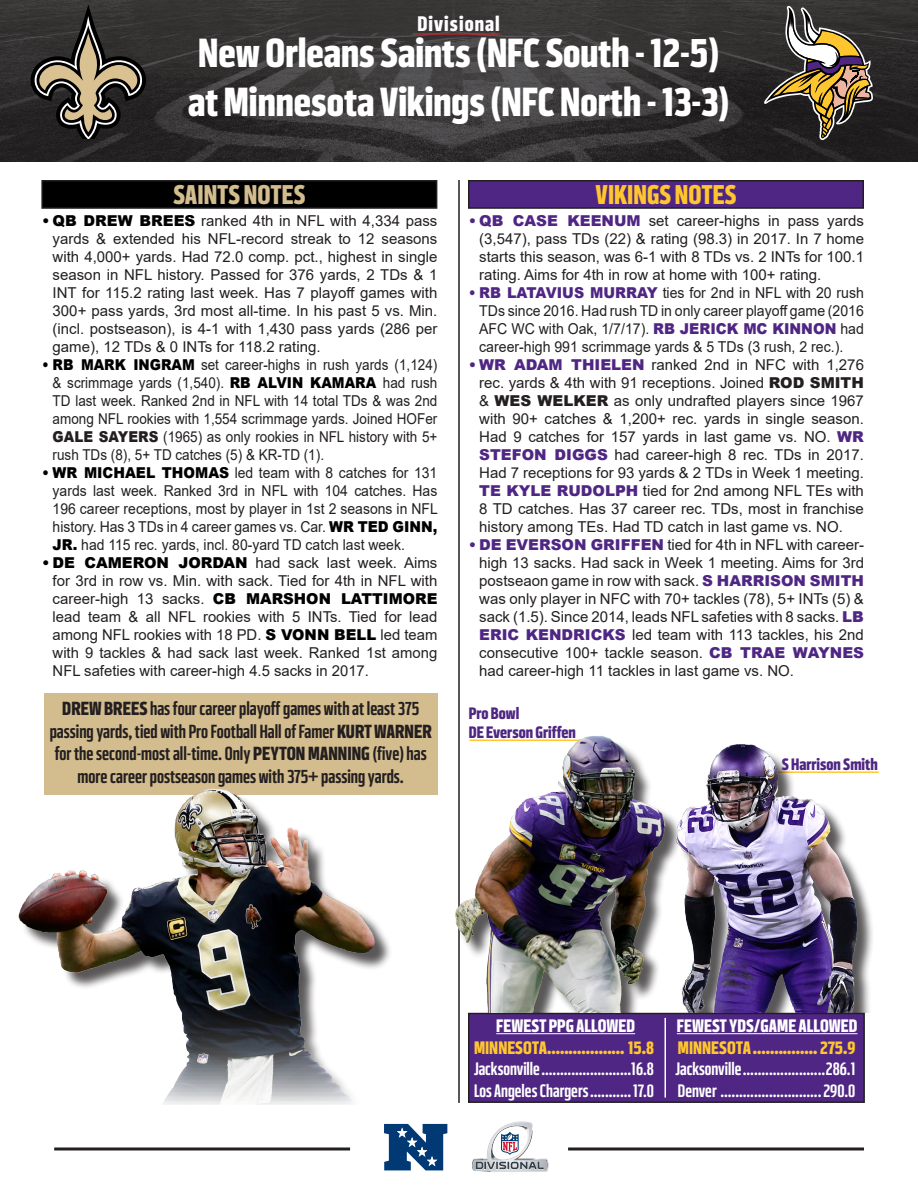
<style>
.page{position:relative;width:918px;height:1188px;background:#fff}
.page>*{position:absolute;margin:0;border:0;box-sizing:border-box;transform-origin:0 0}
.t1{font:700 40.5px "Endzone Sans Cond";color:#fff}
.t2{font:700 27px "Endzone Sans Cond";color:#ffc62f}
.t3{font:700 27px "Endzone Sans Cond";color:#d3bc8d}
.t4{font:700 21px "Endzone Sans Cond";letter-spacing:.05em;color:#fff}
.t5{font:500 18.9px/22.6px "Endzone Sans Cond";color:#231f20;text-align:center}
.t6{font:500 18px "Endzone Sans Cond";color:#fff}
.t7{font:700 18px "Endzone Sans Cond";color:#ffc62f}
.t8{font:700 18px "Endzone Sans Cond";color:#fff}
.t9{font:700 16.5px "Endzone Sans Cond";color:#4f2683}
.t10{font:15px/18px "Arial";color:#231f20;text-align:justify}
.t11{font:15px/18px "Arial";color:#231f20;text-align:justify;scale:.9 1}
.t12{font:15px/18px "Arial";color:#231f20;text-align:justify;scale:.93 1}
.t13{font:15px/18px "Arial";color:#231f20;text-align:justify;scale:.94 1}
.s1{font-weight:900;color:#000}
.s2{font-weight:900}
.s3{font-weight:700}
.s4{font-weight:900;color:#4f2683}
</style>
<div class="page">
<svg style="left:384px;top:1123px;width:64px;height:48px"></svg>
<svg style="left:472px;top:1121px;width:77px;height:51px"></svg>
<hr style="left:54px;top:1148px;width:296px;height:2px;background:#231f20">
<hr style="left:568px;top:1148px;width:296px;height:2px;background:#231f20">
<hr style="left:458px;top:180px;width:2px;height:923px;background:#231f20">
<div style="left:469px;top:181px;width:394px;height:27px;background:#4f2683"></div>
<div style="left:468px;top:180px;width:396px;height:29px;border:2px solid #231f20"></div>
<div style="left:469px;top:1014px;width:395px;height:88px;background:#4f2683"></div>
<hr style="left:496px;top:1033px;width:139px;height:1px;background:#fff">
<hr style="left:677px;top:1033px;width:180px;height:1px;background:#fff">
<div style="left:468px;top:1013px;width:397px;height:90px;border:2px solid #231f20"></div>
<hr style="left:664px;top:1018px;width:2px;height:80px;background:#fff">
<img style="left:437px;top:703px;width:238px;height:310px">
<img style="left:675px;top:744px;width:204px;height:269px">
<div style="left:42px;top:181px;width:395px;height:27px;background:#000"></div>
<div style="left:41px;top:180px;width:396px;height:29px;border:2px solid #231f20"></div>
<div style="left:44px;top:694px;width:393px;height:101px;background:#d3bc8d"></div>
<img style="left:18px;top:788px;width:372px;height:317px">
<img style="left:0;top:0;width:918px;height:162px">
<hr style="left:417px;top:33px;width:83px;height:1px;background:#ee1d23">
<svg style="left:764px;top:6px;width:109px;height:134px;background:#605443"></svg>
<svg style="left:31px;top:5px;width:115px;height:134px;background:#4e4840"></svg>
<p class="t4" style="left:417px;top:12px;width:84px">Divisional</p>
<p class="t1" style="left:198px;top:30px;width:522px">New Orleans Saints (NFC South - 12-5)</p>
<p class="t1" style="left:188px;top:79px;width:543px">at Minnesota Vikings (NFC North - 13-3)</p>
<p class="t3" style="left:173px;top:180px;width:134px">SAINTS NOTES</p>
<p class="t10" style="left:53px;top:211px;width:386px;text-indent:-11px"><span class="s1">• QB DREW BREES</span> ranked 4th in NFL with 4,334 pass yards &amp; extended his NFL-record streak to 12 seasons with 4,000+ yards. Had 72.0 comp. pct., highest in single season in NFL history. Passed for 376 yards, 2 TDs &amp; 1<br>INT for 115.2 rating last week. Has 7 playoff games with 300+ pass yards, 3rd most all-time. In his past 5 vs. Min. (incl. postseason), is 4-1 with 1,430 pass yards (286 per game), 12 TDs &amp; 0 INTs for 118.2 rating.</p>
<p class="t11" style="left:53px;top:355px;width:429px;text-indent:-11px"><span class="s1">• RB MARK INGRAM</span> set career-highs in rush yards (1,124) &amp; scrimmage yards (1,540). <span class="s1">RB ALVIN KAMARA</span> had rush TD last week. Ranked 2nd in NFL with 14 total TDs &amp; was 2nd among NFL rookies with 1,554 scrimmage yards. Joined HOFer <span class="s2">GALE SAYERS</span> (1965) as only rookies in NFL history with 5+ rush TDs (8), 5+ TD catches (5) &amp; KR-TD (1).</p>
<p class="t12" style="left:53px;top:463px;width:416px;text-indent:-11px"><span class="s1">• WR MICHAEL THOMAS</span> led team with 8 catches for 131 yards last week. Ranked 3rd in NFL with 104 catches. Has 196 career receptions, most by player in 1st 2 seasons in NFL history. Has 3 TDs in 4 career games vs. Car. <span class="s1">WR TED GINN, JR.</span> had 115 rec. yards, incl. 80-yard TD catch last week.</p>
<p class="t10" style="left:53px;top:553px;width:386px;text-indent:-10px"><span class="s1">• DE CAMERON JORDAN</span> had sack last week. Aims for 3rd in row vs. Min. with sack. Tied for 4th in NFL with career-high 13 sacks. <span class="s1">CB MARSHON LATTIMORE </span>lead team &amp; all NFL rookies with 5 INTs. Tied for lead among NFL rookies with 18 PD. <span class="s1">S VONN BELL</span> led team with 9 tackles &amp; had sack last week. Ranked 1st among NFL safeties with career-high 4.5 sacks in 2017.</p>
<p class="t5" style="left:50px;top:697px;width:383px"><span class="s3">DREW BREES</span> has four career playoff games with at least 375 passing yards, tied with Pro Football Hall of Famer <span class="s3">KURT WARNER </span>for the second-most all-time. Only <span class="s3">PEYTON MANNING</span> (five) has more career postseason games with 375+ passing yards.</p>
<p class="t2" style="left:596px;top:180px;width:142px">VIKINGS NOTES</p>
<p class="t10" style="left:479px;top:211px;width:386px;text-indent:-10px"><span class="s4">• QB CASE KEENUM</span> set career-highs in pass yards (3,547), pass TDs (22) &amp; rating (98.3) in 2017. In 7 home starts this season, was 6-1 with 8 TDs vs. 2 INTs for 100.1 rating. Aims for 4th in row at home with 100+ rating.</p>
<p class="t13" style="left:479px;top:283px;width:411px;text-indent:-10px"><span class="s4">• RB LATAVIUS MURRAY</span> ties for 2nd in NFL with 20 rush TDs since 2016. Had rush TD in only career playoff game (2016<br>AFC WC with Oak, 1/7/17). <span class="s4">RB JERICK MC KINNON</span> had career-high 991 scrimmage yards &amp; 5 TDs (3 rush, 2 rec.).</p>
<p class="t10" style="left:479px;top:355px;width:386px;text-indent:-10px"><span class="s4">• WR ADAM THIELEN</span> ranked 2nd in NFC with 1,276 rec. yards &amp; 4th with 91 receptions. Joined <span class="s2">ROD SMITH </span>&amp; <span class="s2">WES WELKER</span> as only undrafted players since 1967 with 90+ catches &amp; 1,200+ rec. yards in single season.<br>Had 9 catches for 157 yards in last game vs. NO. <span class="s4">WR STEFON DIGGS</span> had career-high 8 rec. TDs in 2017.<br>Had 7 receptions for 93 yards &amp; 2 TDs in Week 1 meeting.<br><span class="s4">TE KYLE RUDOLPH</span> tied for 2nd among NFL TEs with 8 TD catches. Has 37 career rec. TDs, most in franchise history among TEs. Had TD catch in last game vs. NO.</p>
<p class="t10" style="left:479px;top:535px;width:386px;text-indent:-10px"><span class="s4">• DE EVERSON GRIFFEN</span> tied for 4th in NFL with career&shy;high 13 sacks. Had sack in Week 1 meeting. Aims for 3rd postseaon game in row with sack. <span class="s4">S HARRISON SMITH </span>was only player in NFC with 70+ tackles (78), 5+ INTs (5) &amp; sack (1.5). Since 2014, leads NFL safeties with 8 sacks. <span class="s4">LB ERIC KENDRICKS</span> led team with 113 tackles, his 2nd consecutive 100+ tackle season. <span class="s4">CB TRAE WAYNES </span>had career-high 11 tackles in last game vs. NO.</p>
<p class="t9" style="left:469px;top:703px;width:52px">Pro Bowl</p>
<p class="t9" style="left:469px;top:723px;width:109px">DE Everson Griffen</p>
<p class="t9" style="left:782px;top:755px;width:98px">S Harrison Smith</p>
<p class="t8" style="left:496px;top:1015px;width:140px">FEWEST PPG ALLOWED</p>
<p class="t7" style="left:474px;top:1037px;width:182px">MINNESOTA.................. 15.8</p>
<p class="t6" style="left:474px;top:1059px;width:182px">Jacksonville........................16.8</p>
<p class="t6" style="left:474px;top:1081px;width:182px">Los Angeles Chargers...........17.0</p>
<p class="t8" style="left:677px;top:1015px;width:182px">FEWEST YDS/GAME ALLOWED</p>
<p class="t7" style="left:678px;top:1037px;width:179px">MINNESOTA............... 275.9</p>
<p class="t6" style="left:675px;top:1059px;width:182px">Jacksonville......................286.1</p>
<p class="t6" style="left:678px;top:1081px;width:179px">Denver ...........................290.0</p>
</div>
